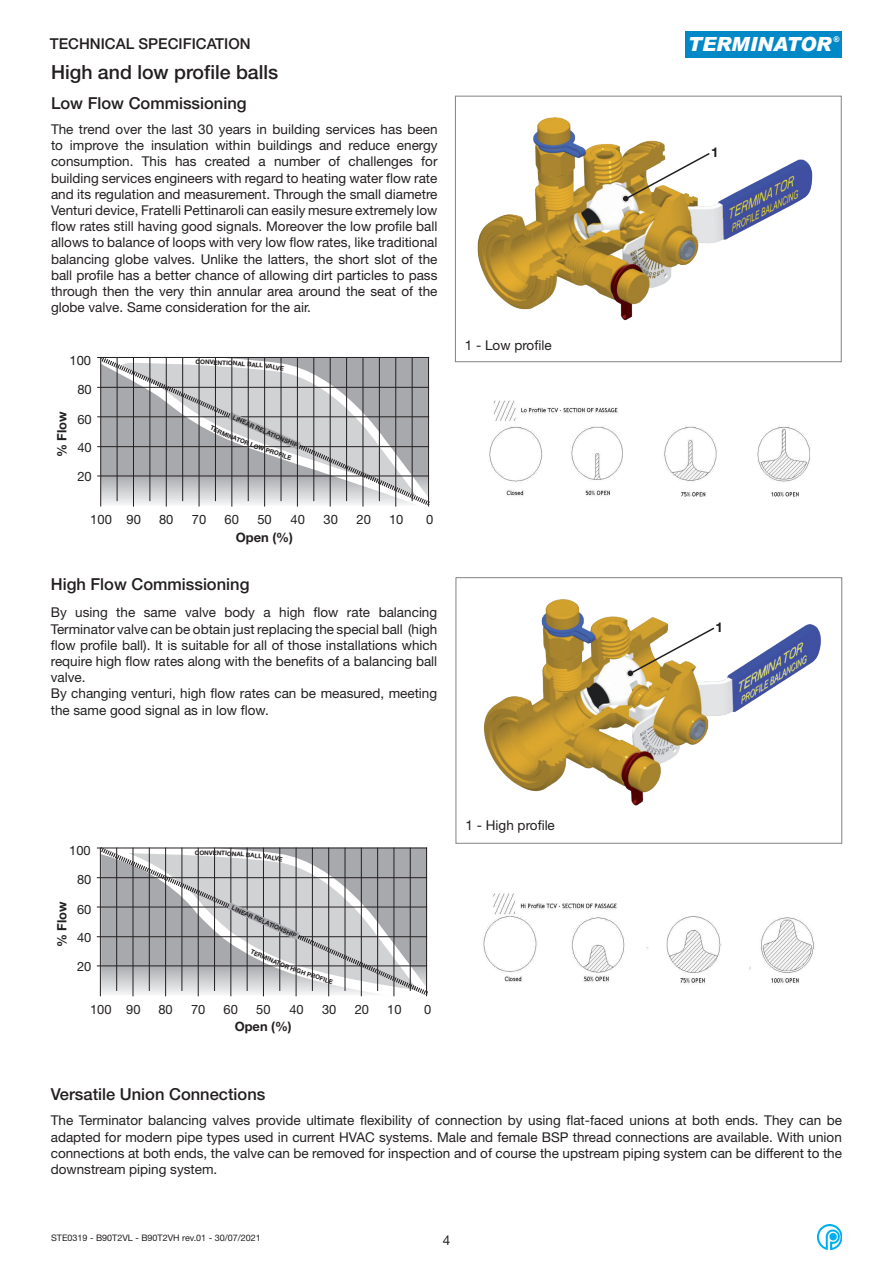
<style>
.page{position:relative;width:893px;height:1263px;background:#fff}
.page>*{position:absolute;margin:0;border:0;box-sizing:border-box;transform-origin:0 0}
.titolo4_sommario{font:500 19.5px "Helvetica Neue";color:#231f20}
.t1{font:italic 900 19.5px "Arial";color:#fff}
.Corpo{font:500 16.5px "Helvetica Neue";color:#231f20}
.t2{font:500 15px "Helvetica Neue";color:#231f20}
.Corpo-2{font:13.5px/16.2px "Helvetica Neue";color:#231f20;text-align:justify}
.Formule{font:13.5px "Helvetica Neue";color:#231f20}
.Formule-2{font:700 13.5px "Helvetica Neue";color:#231f20}
.t3{font:12.9px "Helvetica Neue";color:#231f20}
.t4{font:700 12.9px "Helvetica Neue";color:#231f20}
.t5{font:9px "Helvetica Neue";color:#231f20}
.t6{font:italic 900 7.8px "Arial";color:#fff}
.t7{font:700 6.3px "Helvetica Neue";color:#231f20}
</style>
<div class="page">
<img style="left:817px;top:1225px;width:25px;height:24px">
<div style="left:685px;top:31px;width:157px;height:26px;background:#0088c7"></div>
<img style="left:489px;top:400px;width:321px;height:97px">
<svg style="left:97px;top:357px;width:333px;height:150px"></svg>
<svg style="left:101px;top:358px;width:327px;height:146px;background:#bdbdc0"></svg>
<hr style="left:97px;top:387px;width:332px;height:1px;background:#231f20">
<hr style="left:97px;top:357px;width:332px;height:1px;background:#231f20">
<hr style="left:97px;top:417px;width:332px;height:1px;background:#231f20">
<hr style="left:97px;top:446px;width:332px;height:1px;background:#231f20">
<hr style="left:97px;top:476px;width:332px;height:1px;background:#231f20">
<hr style="left:100px;top:357px;width:1px;height:149px;background:#231f20">
<hr style="left:117px;top:357px;width:1px;height:144px;background:#231f20">
<hr style="left:133px;top:357px;width:1px;height:149px;background:#231f20">
<hr style="left:150px;top:357px;width:1px;height:144px;background:#231f20">
<hr style="left:166px;top:357px;width:1px;height:149px;background:#231f20">
<hr style="left:182px;top:357px;width:1px;height:144px;background:#231f20">
<hr style="left:199px;top:357px;width:1px;height:149px;background:#231f20">
<hr style="left:215px;top:357px;width:1px;height:144px;background:#231f20">
<hr style="left:232px;top:357px;width:1px;height:149px;background:#231f20">
<hr style="left:248px;top:357px;width:1px;height:144px;background:#231f20">
<hr style="left:264px;top:357px;width:1px;height:149px;background:#231f20">
<hr style="left:281px;top:357px;width:1px;height:144px;background:#231f20">
<hr style="left:297px;top:357px;width:1px;height:149px;background:#231f20">
<hr style="left:314px;top:357px;width:1px;height:144px;background:#231f20">
<hr style="left:330px;top:357px;width:1px;height:149px;background:#231f20">
<hr style="left:346px;top:357px;width:1px;height:144px;background:#231f20">
<hr style="left:363px;top:357px;width:1px;height:149px;background:#231f20">
<hr style="left:379px;top:357px;width:1px;height:144px;background:#231f20">
<hr style="left:395px;top:357px;width:1px;height:149px;background:#231f20">
<hr style="left:412px;top:357px;width:1px;height:144px;background:#231f20">
<hr style="left:428px;top:357px;width:1px;height:149px;background:#231f20">
<img style="left:477px;top:117px;width:336px;height:204px">
<div style="left:455px;top:96px;width:386px;height:266px;border:1px solid #808285"></div>
<div style="left:621px;top:194px;width:9px;height:9px;border:2px solid #e6e7e9;border-radius:50%"></div>
<svg style="left:623px;top:152px;width:88px;height:49px"></svg>
<img style="left:483px;top:893px;width:332px;height:91px">
<svg style="left:96px;top:847px;width:332px;height:150px"></svg>
<hr style="left:97px;top:877px;width:330px;height:1px;background:#231f20">
<hr style="left:97px;top:848px;width:330px;height:1px;background:#231f20">
<hr style="left:97px;top:907px;width:330px;height:1px;background:#231f20">
<hr style="left:97px;top:936px;width:330px;height:1px;background:#231f20">
<hr style="left:97px;top:966px;width:330px;height:1px;background:#231f20">
<hr style="left:100px;top:848px;width:1px;height:148px;background:#231f20">
<hr style="left:133px;top:848px;width:1px;height:148px;background:#231f20">
<hr style="left:165px;top:848px;width:1px;height:148px;background:#231f20">
<hr style="left:198px;top:848px;width:1px;height:148px;background:#231f20">
<hr style="left:231px;top:848px;width:1px;height:148px;background:#231f20">
<hr style="left:263px;top:848px;width:1px;height:148px;background:#231f20">
<hr style="left:296px;top:848px;width:1px;height:148px;background:#231f20">
<hr style="left:328px;top:848px;width:1px;height:148px;background:#231f20">
<hr style="left:361px;top:848px;width:1px;height:148px;background:#231f20">
<hr style="left:394px;top:848px;width:1px;height:148px;background:#231f20">
<hr style="left:426px;top:848px;width:1px;height:148px;background:#231f20">
<svg style="left:101px;top:848px;width:326px;height:146px;background:#b4b4b7"></svg>
<svg style="left:227px;top:902px;width:73px;height:38px;background:#b8b9bb"></svg>
<img style="left:484px;top:599px;width:337px;height:207px">
<div style="left:456px;top:577px;width:386px;height:266px;border:1px solid #808285"></div>
<div style="left:626px;top:669px;width:9px;height:9px;border:2px solid #e6e7e9;border-radius:50%"></div>
<svg style="left:628px;top:626px;width:88px;height:50px"></svg>
<svg style="left:196px;top:360px;width:13px;height:4px"></svg>
<svg style="left:226px;top:360px;width:58px;height:11px"></svg>
<svg style="left:210px;top:412px;width:91px;height:39px;background:#b9b9bb"></svg>
<svg style="left:195px;top:850px;width:13px;height:5px"></svg>
<svg style="left:226px;top:851px;width:57px;height:10px"></svg>
<svg style="left:267px;top:956px;width:45px;height:21px"></svg>
<p class="t2" style="left:50px;top:35px;width:202px">TECHNICAL SPECIFICATION</p>
<p class="titolo4_sommario" style="left:51px;top:60px;width:229px">High and low profile balls</p>
<p class="Corpo" style="left:51px;top:93px;width:197px">Low Flow Commissioning</p>
<p class="Corpo-2" style="left:51px;top:121px;width:388px">The trend over the last 30 years in building services has been to improve the insulation within buildings and reduce energy consumption. This has created a number of challenges for building services engineers with regard to heating water flow rate and its regulation and measurement. Through the small diametre Venturi device, Fratelli Pettinaroli can easily mesure extremely low flow rates still having good signals. Moreover the low profile ball allows to balance of loops with very low flow rates, like traditional balancing globe valves. Unlike the latters, the short slot of the ball profile has a better chance of allowing dirt particles to pass through then the very thin annular area around the seat of the globe valve. Same consideration for the air.</p>
<p class="t3" style="left:69px;top:352px;width:23px">100</p>
<p class="t7" style="left:210px;top:358px;width:18px;rotate:2deg">VENT</p>
<p class="t3" style="left:77px;top:382px;width:16px">80</p>
<p class="t4" style="left:54px;top:457px;width:48px;rotate:-90deg">% Flow</p>
<p class="t3" style="left:77px;top:411px;width:16px">60</p>
<p class="t3" style="left:77px;top:440px;width:16px">40</p>
<p class="t7" style="left:235px;top:413px;width:72px;rotate:24deg">LINEAR RELATIONSHIP</p>
<p class="t7" style="left:267px;top:446px;width:28px;rotate:18deg">PROFILE</p>
<p class="t3" style="left:77px;top:468px;width:16px">20</p>
<p class="t3" style="left:90px;top:512px;width:23px">100</p>
<p class="t3" style="left:127px;top:512px;width:16px">90</p>
<p class="t3" style="left:159px;top:512px;width:16px">80</p>
<p class="t3" style="left:192px;top:512px;width:16px">70</p>
<p class="t3" style="left:224px;top:512px;width:16px">60</p>
<p class="t3" style="left:257px;top:512px;width:16px">50</p>
<p class="t3" style="left:291px;top:512px;width:16px">40</p>
<p class="t3" style="left:324px;top:512px;width:16px">30</p>
<p class="t3" style="left:356px;top:512px;width:16px">20</p>
<p class="t3" style="left:389px;top:512px;width:16px">10</p>
<p class="t3" style="left:426px;top:512px;width:9px">0</p>
<p class="t4" style="left:236px;top:529px;width:59px">Open (%)</p>
<p class="Corpo" style="left:51px;top:575px;width:200px">High Flow Commissioning</p>
<p class="Corpo-2" style="left:51px;top:604px;width:388px">By using the same valve body a high flow rate balancing Terminator valve can be obtain just replacing the special ball (high flow profile ball). It is suitable for all of those installations which require high flow rates along with the benefits of a balancing ball valve.</p>
<p class="Corpo-2" style="left:51px;top:685px;width:388px">By changing venturi, high flow rates can be measured, meeting the same good signal as in low flow.</p>
<p class="Formule" style="left:465px;top:337px;width:88px">1 - Low profile</p>
<p class="t3" style="left:69px;top:843px;width:23px">100</p>
<p class="t4" style="left:54px;top:947px;width:47px;rotate:-90deg">% Flow</p>
<p class="t3" style="left:77px;top:872px;width:16px">80</p>
<p class="t3" style="left:77px;top:901px;width:16px">60</p>
<p class="t3" style="left:77px;top:930px;width:16px">40</p>
<p class="t3" style="left:77px;top:958px;width:16px">20</p>
<p class="t3" style="left:90px;top:1002px;width:23px">100</p>
<p class="t7" style="left:209px;top:849px;width:18px;rotate:2deg">VENT</p>
<p class="t7" style="left:234px;top:904px;width:72px;rotate:24deg">LINEAR RELATIONSHIP</p>
<p class="t7" style="left:253px;top:947px;width:19px;rotate:24deg">TERM</p>
<p class="t7" style="left:312px;top:971px;width:24px;rotate:18deg">ROFILE</p>
<p class="t3" style="left:126px;top:1002px;width:16px">90</p>
<p class="t3" style="left:158px;top:1002px;width:16px">80</p>
<p class="t3" style="left:191px;top:1002px;width:16px">70</p>
<p class="t3" style="left:223px;top:1002px;width:16px">60</p>
<p class="t3" style="left:256px;top:1002px;width:16px">50</p>
<p class="t3" style="left:289px;top:1002px;width:16px">40</p>
<p class="t3" style="left:322px;top:1002px;width:16px">30</p>
<p class="t3" style="left:355px;top:1002px;width:16px">20</p>
<p class="t3" style="left:387px;top:1002px;width:16px">10</p>
<p class="t3" style="left:424px;top:1002px;width:9px">0</p>
<p class="t4" style="left:235px;top:1018px;width:59px">Open (%)</p>
<p class="Formule" style="left:466px;top:817px;width:91px">1 - High profile</p>
<h1 class="t1" style="left:688px;top:32px;width:145px">TERMINATOR</h1>
<p class="t6" style="left:833px;top:35px;width:8px">®</p>
<p class="Formule-2" style="left:711px;top:144px;width:9px">1</p>
<p class="Formule-2" style="left:716px;top:618px;width:9px">1</p>
<p class="Corpo" style="left:51px;top:1084px;width:216px">Versatile Union Connections</p>
<p class="Corpo-2" style="left:51px;top:1112px;width:793px">The Terminator balancing valves provide ultimate flexibility of connection by using flat-faced unions at both ends. They can be adapted for modern pipe types used in current HVAC systems. Male and female BSP thread connections are available. With union connections at both ends, the valve can be removed for inspection and of course the upstream piping system can be different to the downstream piping system.</p>
<p class="t5" style="left:51px;top:1233px;width:211px">STE0319 - B90T2VL - B90T2VH rev.01 - 30/07/2021</p>
<p class="Corpo-2" style="left:443px;top:1231px;width:9px">4</p>
</div>
